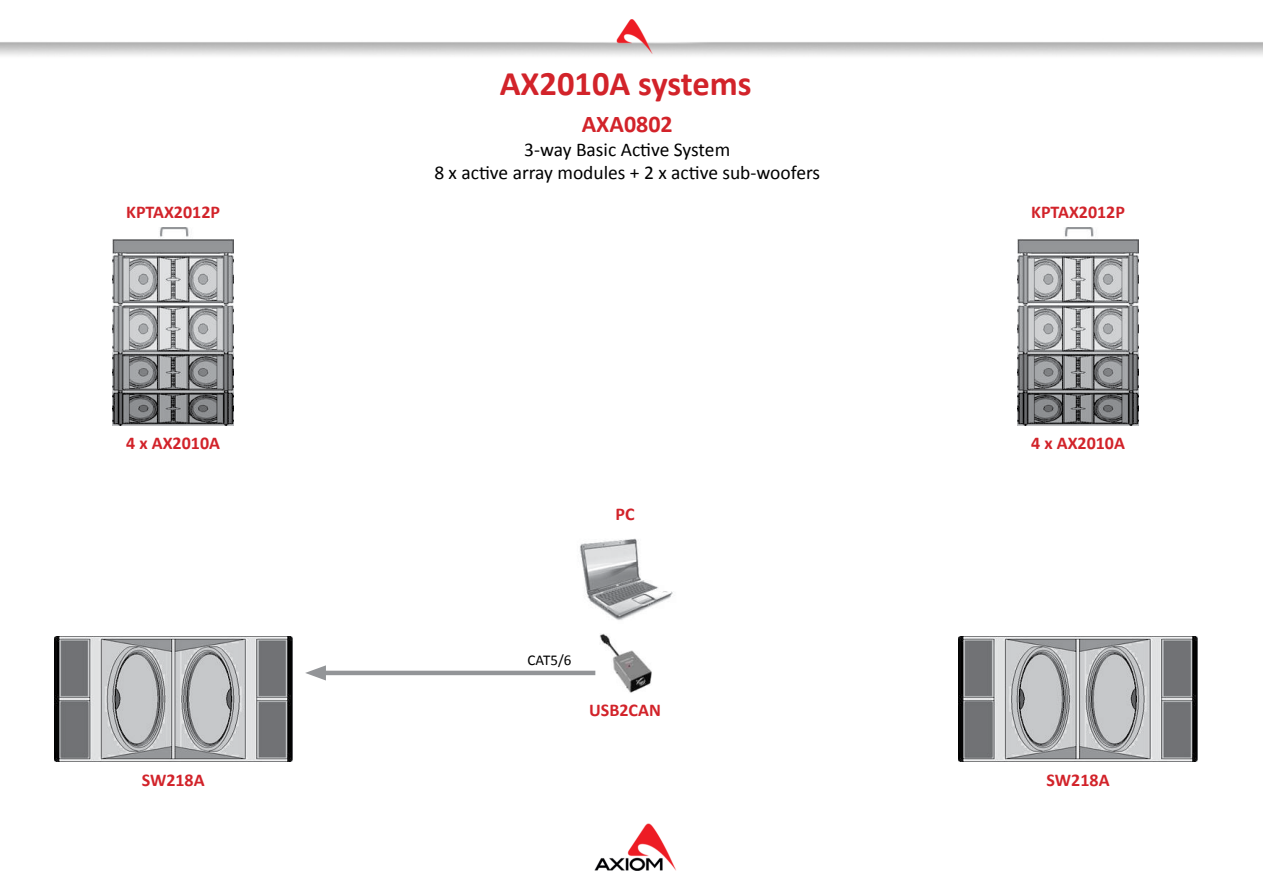
<style>
.page{position:relative;width:1263px;height:893px;background:#fff}
.page>*{position:absolute;margin:0;border:0;box-sizing:border-box;transform-origin:0 0}
.t1{font:700 34.5px "Calibri";color:#d2232a}
.t2{font:700 24px "Calibri";color:#d2232a}
.t3{font:19.5px/23.4px "Calibri";color:#000;text-align:center}
.t4{font:700 18px "Calibri";color:#d2232a}
.t5{font:15px "Calibri";color:#000}
</style>
<div class="page">
<img style="left:0;top:19px;width:1263px;height:852px">
<img style="left:54px;top:637px;width:238px;height:124px">
<img style="left:959px;top:637px;width:238px;height:124px">
<img style="left:113px;top:227px;width:121px;height:198px">
<img style="left:1017px;top:227px;width:121px;height:198px">
<img style="left:572px;top:528px;width:106px;height:106px">
<img style="left:599px;top:634px;width:53px;height:59px">
<hr style="left:318px;top:671px;width:277px;height:4px;background:#939598">
<svg style="left:305px;top:665px;width:21px;height:15px"></svg>
<h1 class="t1" style="left:500px;top:59px;width:253px">AX2010A systems</h1>
<p class="t2" style="left:582px;top:107px;width:92px">AXA0802</p>
<p class="t3" style="left:434px;top:137px;width:387px">3-way Basic Active System<br>8 x active array modules + 2 x active sub-woofers</p>
<p class="t4" style="left:126px;top:199px;width:95px">KPTAX2012P</p>
<p class="t4" style="left:1031px;top:199px;width:95px">KPTAX2012P</p>
<p class="t4" style="left:126px;top:431px;width:95px">4 x AX2010A</p>
<p class="t4" style="left:615px;top:501px;width:21px">PC</p>
<p class="t5" style="left:528px;top:650px;width:45px">CAT5/6</p>
<p class="t4" style="left:589px;top:697px;width:73px">USB2CAN</p>
<p class="t4" style="left:1031px;top:431px;width:95px">4 x AX2010A</p>
<p class="t4" style="left:142px;top:768px;width:64px">SW218A</p>
<p class="t4" style="left:1046px;top:768px;width:64px">SW218A</p>
</div>
